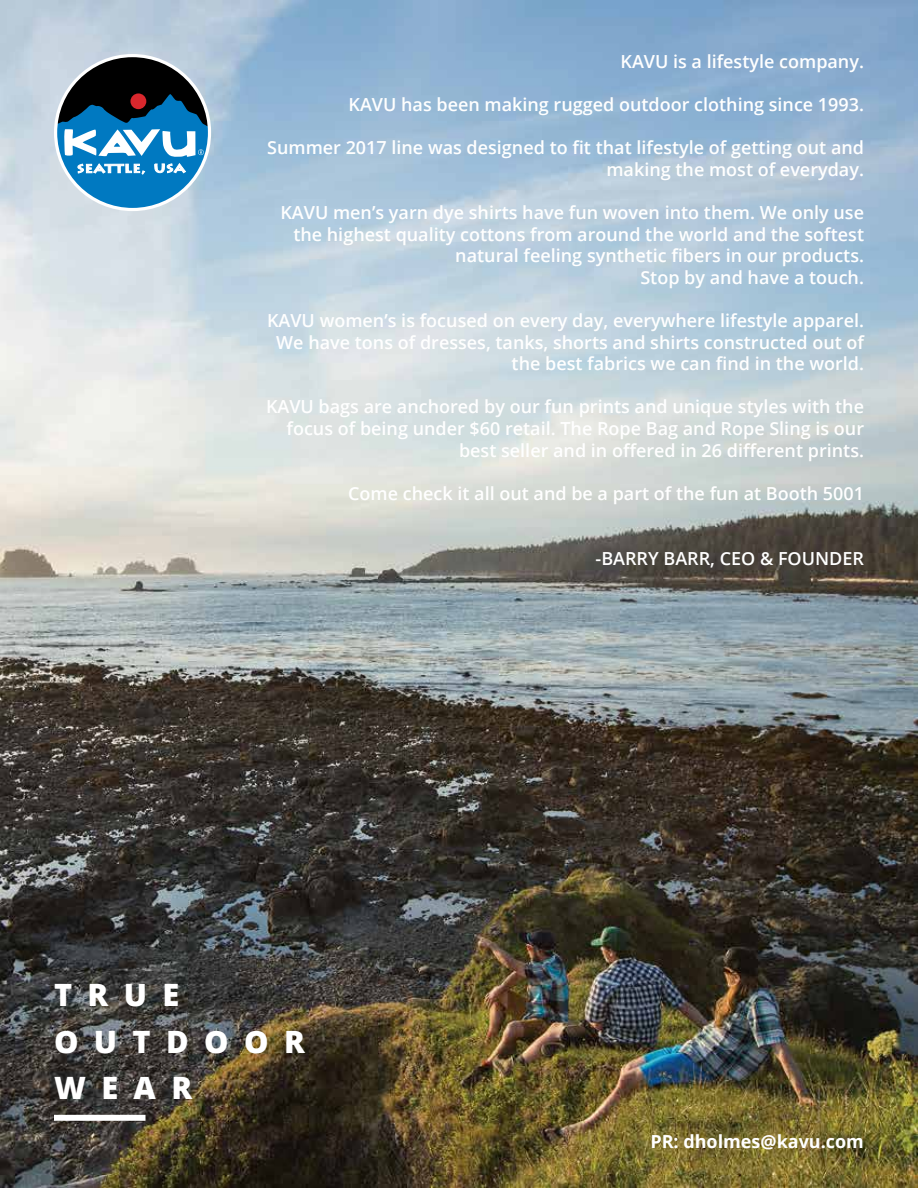
<style>
.page{position:relative;width:918px;height:1188px;background:#fff}
.page>*{position:absolute;margin:0;border:0;box-sizing:border-box;transform-origin:0 0}
.t1{font:800 30.75px/46.2px "Open Sans";letter-spacing:.5em;color:#fff}
.t2{font:600 18px/21.6px "Open Sans";color:#fff;text-align:right}
.t3{font:700 18px "Open Sans";color:#fff}
</style>
<div class="page">
<img style="left:0;top:0;width:918px;height:1188px">
<svg style="left:56px;top:56px;width:154px;height:154px;background:#4c7f9f"></svg>
<div style="left:54px;top:54px;width:157px;height:157px;border:3px solid #fff;border-radius:50%"></div>
<div style="left:54px;top:1115px;width:92px;height:6px;background:#fff"></div>
<p class="t2" style="left:620px;top:50px;width:245px">KAVU is a lifestyle company.</p>
<p class="t2" style="left:349px;top:93px;width:517px">KAVU has been making rugged outdoor clothing since 1993.</p>
<p class="t2" style="left:267px;top:136px;width:598px">Summer 2017 line was designed to fit that lifestyle of getting out and making the most of everyday.</p>
<p class="t2" style="left:280px;top:201px;width:585px">KAVU men’s yarn dye shirts have fun woven into them. We only use the highest quality cottons from around the world and the softest natural feeling synthetic fibers in our products.<br>Stop by and have a touch.</p>
<p class="t2" style="left:267px;top:309px;width:599px">KAVU women’s is focused on every day, everywhere lifestyle apparel.<br>We have tons of dresses, tanks, shorts and shirts constructed out of the best fabrics we can find in the world.</p>
<p class="t2" style="left:266px;top:396px;width:600px">KAVU bags are anchored by our fun prints and unique styles with the focus of being under $60 retail. The Rope Bag and Rope Sling is our best seller and in offered in 26 different prints.</p>
<p class="t2" style="left:348px;top:482px;width:517px">Come check it all out and be a part of the fun at Booth 5001</p>
<h1 class="t1" style="left:54px;top:970px;width:252px">TRUE<br>OUTDOOR<br>WEAR</h1>
<p class="t2" style="left:596px;top:547px;width:270px">-BARRY BARR, CEO &amp; FOUNDER</p>
<p class="t3" style="left:650px;top:1129px;width:215px">PR: dholmes@kavu.com</p>
</div>
